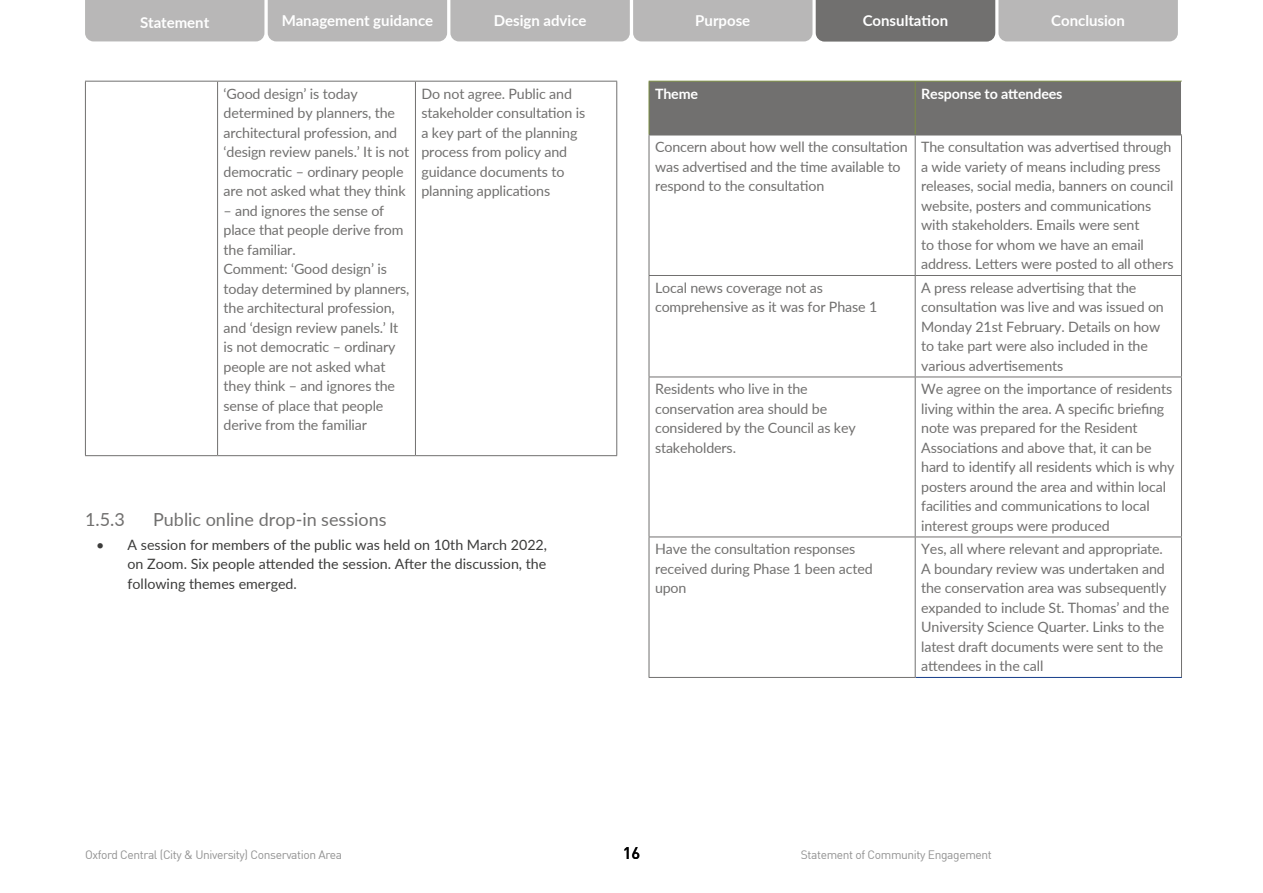
<style>
.page{position:relative;width:1263px;height:893px;background:#fff}
.page>*{position:absolute;margin:0;border:0;box-sizing:border-box;transform-origin:0 0}
.t1{font:18px "Lato";color:#71706f}
.t2{font:500 16.5px "DIN";color:#000}
.t3{font:700 15px "Lato";color:#fff}
.t4{font:14.25px/19.5px "Lato";letter-spacing:-.01em;color:#71706f}
.t5{font:14.25px/19.5px "Lato";color:#3c3c3b;text-align:justify}
.t6{font:700 14.25px "Lato";letter-spacing:-.01em;color:#fff}
.t7{font:12px "DIN";letter-spacing:-.03em;color:#929292}
</style>
<div class="page">
<svg style="left:85px;top:0;width:1093px;height:41px;background:#adacac"></svg>
<hr style="left:218px;top:81px;width:197px;height:1px;background:#71706f">
<hr style="left:218px;top:455px;width:197px;height:1px;background:#71706f">
<hr style="left:415px;top:81px;width:202px;height:1px;background:#71706f">
<hr style="left:415px;top:82px;width:1px;height:373px;background:#71706f">
<hr style="left:616px;top:82px;width:1px;height:373px;background:#71706f">
<hr style="left:415px;top:455px;width:202px;height:1px;background:#71706f">
<hr style="left:85px;top:82px;width:1px;height:373px;background:#71706f">
<hr style="left:217px;top:82px;width:1px;height:373px;background:#71706f">
<hr style="left:85px;top:455px;width:133px;height:1px;background:#71706f">
<hr style="left:85px;top:81px;width:133px;height:1px;background:#71706f">
<div style="left:650px;top:82px;width:531px;height:53px;background:#71706f"></div>
<svg style="left:650px;top:136px;width:531px;height:541px"></svg>
<hr style="left:649px;top:81px;width:266px;height:1px;background:#7b8d42">
<hr style="left:649px;top:82px;width:1px;height:53px;background:#7b8d42">
<hr style="left:915px;top:81px;width:267px;height:1px;background:#7b8d42">
<hr style="left:915px;top:82px;width:1px;height:53px;background:#7b8d42">
<hr style="left:915px;top:677px;width:267px;height:1px;background:#153d8a">
<hr style="left:649px;top:135px;width:266px;height:1px;background:#71706f">
<hr style="left:649px;top:135px;width:1px;height:140px;background:#71706f">
<hr style="left:1181px;top:537px;width:1px;height:140px;background:#71706f">
<hr style="left:1181px;top:377px;width:1px;height:160px;background:#71706f">
<hr style="left:915px;top:537px;width:267px;height:1px;background:#71706f">
<hr style="left:649px;top:537px;width:1px;height:140px;background:#71706f">
<hr style="left:915px;top:537px;width:1px;height:140px;background:#71706f">
<hr style="left:649px;top:677px;width:266px;height:1px;background:#71706f">
<hr style="left:649px;top:377px;width:1px;height:160px;background:#71706f">
<hr style="left:915px;top:377px;width:1px;height:160px;background:#71706f">
<hr style="left:649px;top:537px;width:266px;height:1px;background:#71706f">
<hr style="left:649px;top:275px;width:266px;height:1px;background:#71706f">
<hr style="left:649px;top:276px;width:1px;height:101px;background:#71706f">
<hr style="left:649px;top:377px;width:266px;height:1px;background:#71706f">
<hr style="left:915px;top:276px;width:1px;height:101px;background:#71706f">
<hr style="left:1181px;top:276px;width:1px;height:101px;background:#71706f">
<hr style="left:915px;top:377px;width:267px;height:1px;background:#71706f">
<hr style="left:915px;top:135px;width:267px;height:1px;background:#71706f">
<hr style="left:915px;top:135px;width:1px;height:140px;background:#71706f">
<hr style="left:1181px;top:135px;width:1px;height:140px;background:#71706f">
<hr style="left:915px;top:275px;width:267px;height:1px;background:#71706f">
<p class="t3" style="left:140px;top:12px;width:71px">Statement</p>
<p class="t3" style="left:282px;top:9px;width:153px">Management guidance</p>
<p class="t3" style="left:494px;top:9px;width:94px">Design advice</p>
<p class="t3" style="left:695px;top:9px;width:57px">Purpose</p>
<p class="t3" style="left:863px;top:9px;width:87px">Consultation</p>
<p class="t3" style="left:1051px;top:9px;width:75px">Conclusion</p>
<p class="t4" style="left:224px;top:83px;width:187px">‘Good design’ is today determined by planners, the architectural profession, and ‘design review panels.’ It is not democratic – ordinary people are not asked what they think</p>
<p class="t4" style="left:224px;top:200px;width:187px">– and ignores the sense of place that people derive from the familiar.<br>Comment: ‘Good design’ is today determined by planners, the architectural profession, and ‘design review panels.’ It is not democratic – ordinary people are not asked what they think – and ignores the sense of place that people derive from the familiar</p>
<p class="t4" style="left:421px;top:83px;width:165px">Do not agree. Public and stakeholder consultation is a key part of the planning process from policy and guidance documents to planning applications</p>
<p class="t1" style="left:85px;top:507px;width:41px">1.5.3</p>
<p class="t1" style="left:153px;top:507px;width:235px">Public online drop-in sessions</p>
<p class="t5" style="left:128px;top:534px;width:421px;text-indent:-31px">• A session for members of the public was held on 10th March 2022, on Zoom. Six people attended the session. After the discussion, the following themes emerged.</p>
<p class="t6" style="left:655px;top:83px;width:45px">Theme</p>
<p class="t6" style="left:921px;top:83px;width:143px">Response to attendees</p>
<p class="t4" style="left:655px;top:137px;width:254px">Concern about how well the consultation was advertised and the time available to respond to the consultation</p>
<p class="t4" style="left:921px;top:137px;width:254px">The consultation was advertised through a wide variety of means including press releases, social media, banners on council website, posters and communications with stakeholders. Emails were sent<br>to those for whom we have an email address. Letters were posted to all others</p>
<p class="t4" style="left:655px;top:277px;width:224px">Local news coverage not as comprehensive as it was for Phase 1</p>
<p class="t4" style="left:921px;top:277px;width:244px">A press release advertising that the consultation was live and was issued on Monday 21st February. Details on how to take part were also included in the various advertisements</p>
<p class="t4" style="left:655px;top:379px;width:202px">Residents who live in the conservation area should be considered by the Council as key stakeholders.</p>
<p class="t4" style="left:921px;top:379px;width:255px">We agree on the importance of residents living within the area. A specific briefing note was prepared for the Resident Associations and above that, it can be hard to identify all residents which is why posters around the area and within local facilities and communications to local interest groups were produced</p>
<p class="t4" style="left:655px;top:539px;width:219px">Have the consultation responses received during Phase 1 been acted upon</p>
<p class="t4" style="left:921px;top:539px;width:249px">Yes, all where relevant and appropriate.<br>A boundary review was undertaken and the conservation area was subsequently expanded to include St. Thomas’ and the University Science Quarter. Links to the latest draft documents were sent to the attendees in the call</p>
<p class="t7" style="left:85px;top:847px;width:259px">Oxford Central (City &amp; University) Conservation Area</p>
<p class="t2" style="left:623px;top:842px;width:19px">16</p>
<p class="t7" style="left:801px;top:847px;width:192px">Statement of Community Engagement</p>
</div>
